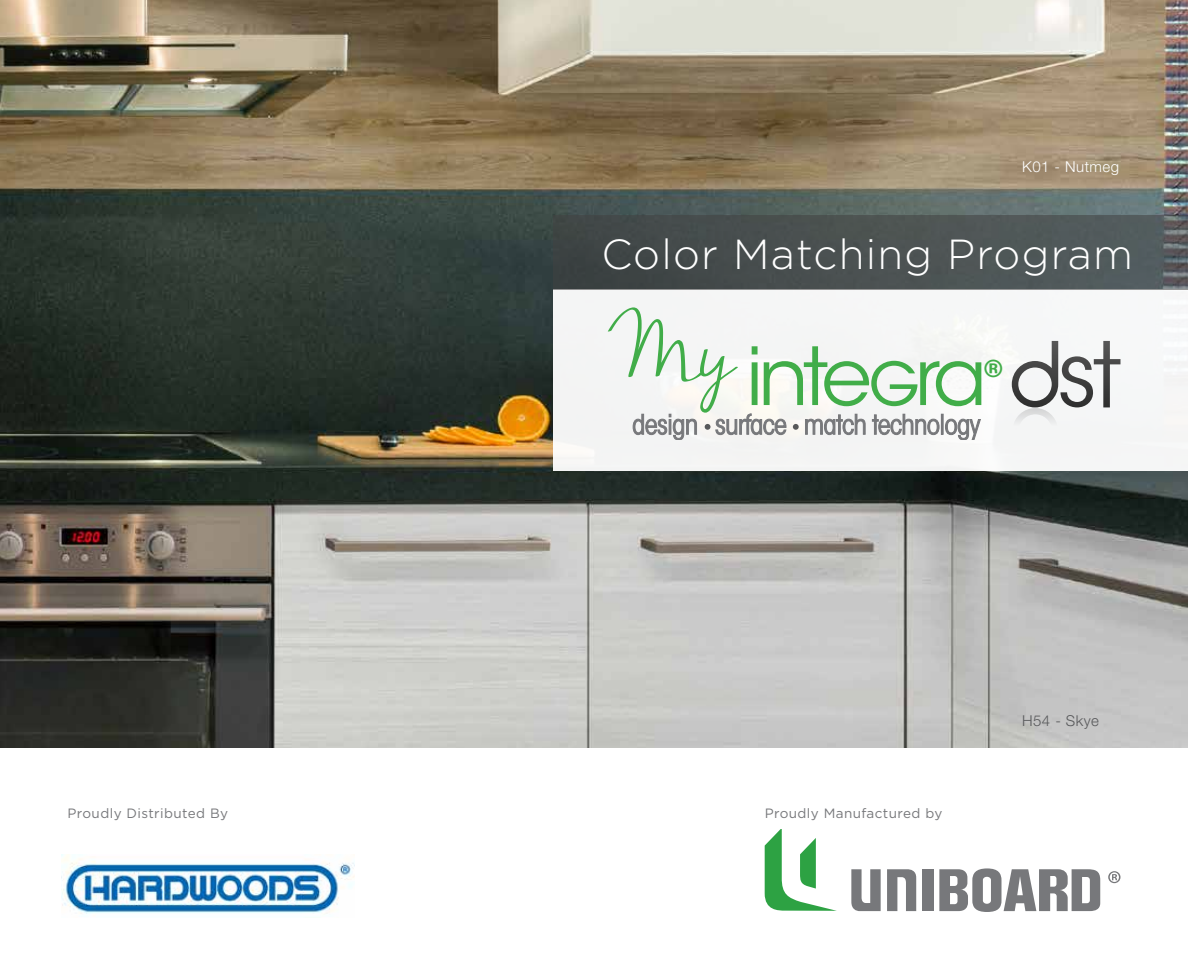
<style>
.page{position:relative;width:1188px;height:972px;background:#fff}
.page>*{position:absolute;margin:0;border:0;box-sizing:border-box;transform-origin:0 0}
.t1{font:78.6px "Nella Sue Demo";color:#41ad49}
.t2{font:300 42px "Gotham";letter-spacing:.03em;color:#fff}
.t3{font:700 23.1px "ITC Avant Garde Std";color:#41ad49}
.t4{font:300 15px "Helvetica Neue LT Std";letter-spacing:.03em;color:#fff}
.t5{font:300 15px "Helvetica Neue LT Std";letter-spacing:.03em;color:#58595b}
.t6{font:13.5px "Gotham";letter-spacing:.03em;color:#77787b}
</style>
<div class="page">
<img style="left:0;top:0;width:1188px;height:748px">
<svg style="left:1108px;top:871px;width:12px;height:12px"></svg>
<svg style="left:933px;top:868px;width:168px;height:44px"></svg>
<div style="left:922px;top:869px;width:11px;height:42px;background:#77787b"></div>
<svg style="left:764px;top:829px;width:152px;height:82px"></svg>
<div style="left:553px;top:290px;width:635px;height:181px;background:#f5f5f5"></div>
<div style="left:553px;top:215px;width:635px;height:75px;background:linear-gradient(to right,#3d4343,#586062)"></div>
<svg style="left:633px;top:414px;width:64px;height:26px"></svg>
<svg style="left:805px;top:414px;width:60px;height:21px"></svg>
<svg style="left:872px;top:414px;width:67px;height:21px"></svg>
<div style="left:941px;top:414px;width:2px;height:20px;border:1px solid #77787b"></div>
<svg style="left:945px;top:419px;width:36px;height:21px"></svg>
<svg style="left:705px;top:414px;width:81px;height:21px"></svg>
<svg style="left:793px;top:424px;width:6px;height:6px"></svg>
<svg style="left:752px;top:346px;width:6px;height:59px"></svg>
<svg style="left:764px;top:346px;width:217px;height:60px"></svg>
<svg style="left:1012px;top:341px;width:108px;height:81px"></svg>
<img style="left:62px;top:855px;width:292px;height:59px">
<p class="t4" style="left:1022px;top:158px;width:98px">K01 - Nutmeg</p>
<h2 class="t2" style="left:601px;top:228px;width:533px">Color Matching Program</h2>
<h1 class="t1" style="left:609px;top:305px;width:127px">My</h1>
<h3 class="t3" style="left:984px;top:353px;width:20px">®</h3>
<p class="t6" style="left:68px;top:804px;width:162px">Proudly Distributed By</p>
<p class="t6" style="left:765px;top:804px;width:179px">Proudly Manufactured by</p>
<p class="t5" style="left:1022px;top:712px;width:78px">H54 - Skye</p>
</div>
